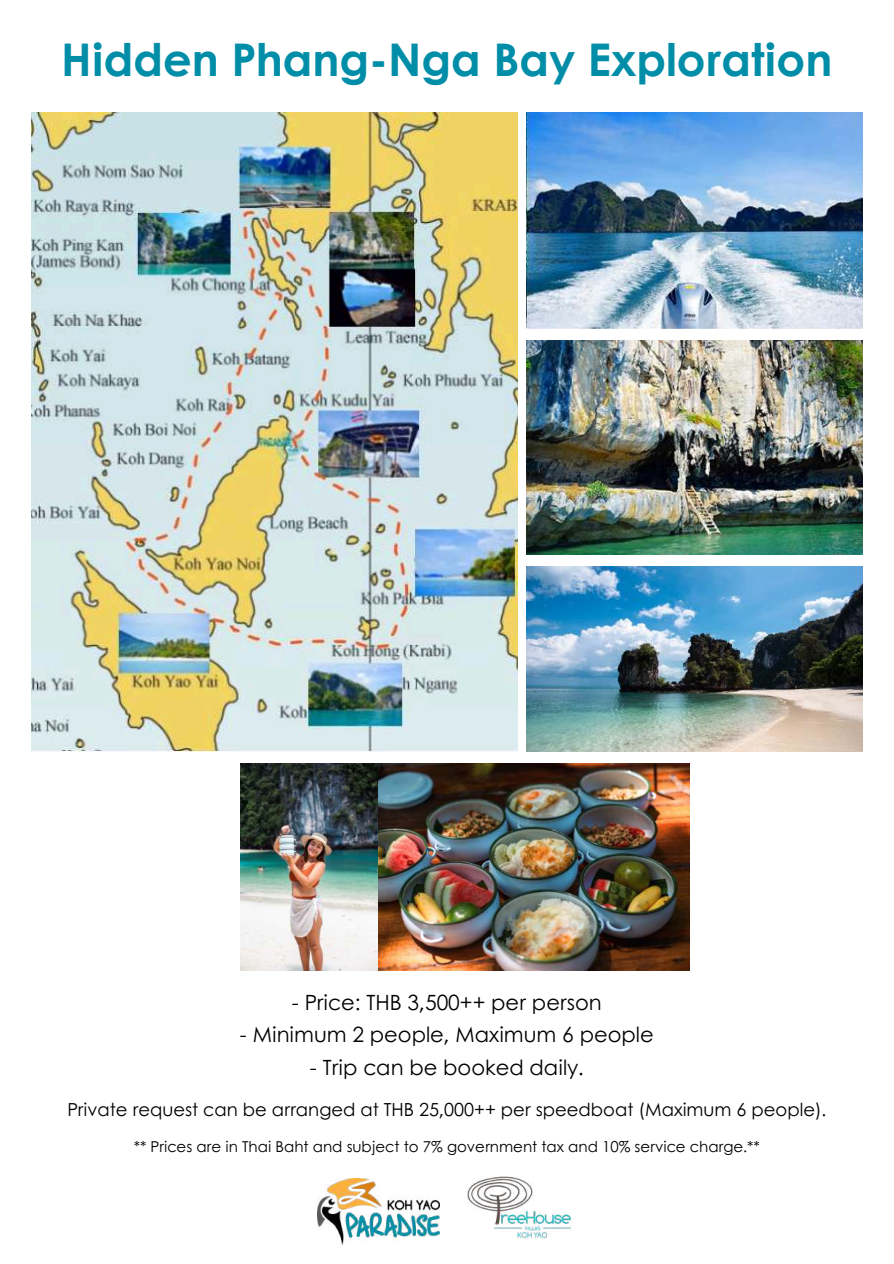
<style>
.page{position:relative;width:894px;height:1264px;background:#fff}
.page>*{position:absolute;margin:0;border:0;box-sizing:border-box;transform-origin:0 0}
.t1{font:700 45px "Century Gothic";color:#008da8}
.t2{font:21px "Century Gothic";color:#000}
.t3{font:18px "Century Gothic";color:#000}
.t4{font:15px "Century Gothic";color:#000}
</style>
<div class="page">
<img style="left:31px;top:113px;width:486px;height:638px">
<img style="left:527px;top:113px;width:335px;height:216px">
<img style="left:527px;top:340px;width:335px;height:214px">
<img style="left:527px;top:566px;width:335px;height:185px">
<img style="left:241px;top:763px;width:448px;height:207px">
<img style="left:467px;top:1176px;width:105px;height:64px">
<img style="left:317px;top:1178px;width:122px;height:66px">
<h1 class="t1" style="left:61px;top:25px;width:772px">Hidden Phang-Nga Bay Exploration</h1>
<p class="t2" style="left:292px;top:986px;width:311px">- Price: THB 3,500++ per person</p>
<p class="t2" style="left:240px;top:1018px;width:415px">- Minimum 2 people, Maximum 6 people</p>
<p class="t2" style="left:310px;top:1051px;width:275px">- Trip can be booked daily.</p>
<p class="t3" style="left:67px;top:1095px;width:760px">Private request can be arranged at THB 25,000++ per speedboat (Maximum 6 people).</p>
<p class="t4" style="left:134px;top:1134px;width:627px">** Prices are in Thai Baht and subject to 7% government tax and 10% service charge.**</p>
</div>
